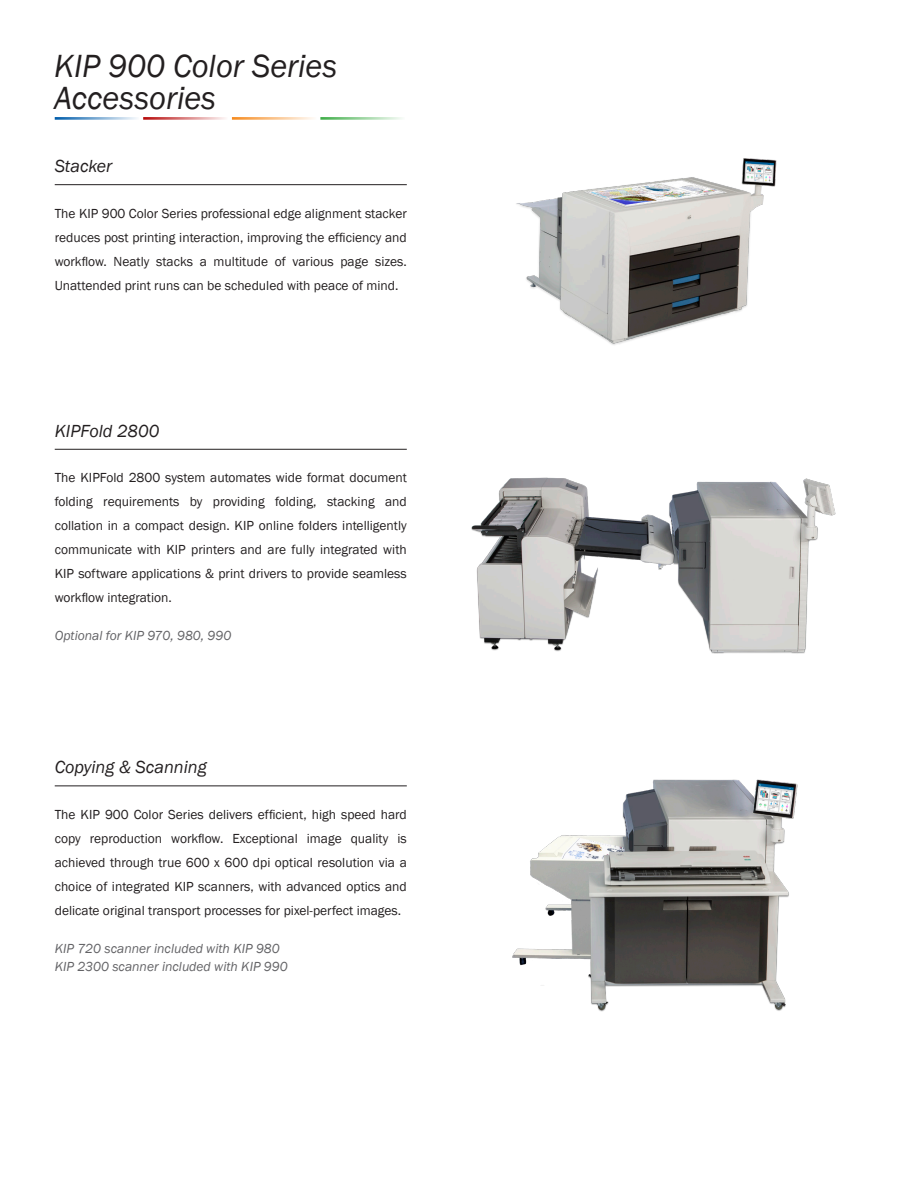
<style>
.page{position:relative;width:918px;height:1188px;background:#fff}
.page>*{position:absolute;margin:0;border:0;box-sizing:border-box;transform-origin:0 0}
.t1{font:italic 33px/31.5px "Franklin Gothic";color:#231f20}
.t2{font:italic 18px "Franklin Gothic";color:#231f20}
.t3{font:13.5px/24px "Franklin Gothic";color:#231f20;text-align:justify}
.t4{font:italic 13.5px "Franklin Gothic";color:#636366}
</style>
<div class="page">
<hr style="left:55px;top:184px;width:352px;height:1px;background:#231f20">
<hr style="left:55px;top:449px;width:352px;height:1px;background:#231f20">
<hr style="left:55px;top:786px;width:352px;height:1px;background:#231f20">
<hr style="left:55px;top:117px;width:84px;height:3px;background:#015dab">
<hr style="left:143px;top:117px;width:85px;height:3px;background:#b70b0b">
<hr style="left:232px;top:117px;width:85px;height:3px;background:#f68b1f">
<hr style="left:320px;top:117px;width:85px;height:3px;background:#40ae49">
<img style="left:516px;top:158px;width:261px;height:187px">
<img style="left:471px;top:477px;width:365px;height:177px">
<img style="left:512px;top:779px;width:286px;height:232px">
<p class="t1" style="left:54px;top:51px;width:285px">KIP 900 Color Series<br>Accessories</p>
<p class="t2" style="left:55px;top:155px;width:59px">Stacker</p>
<p class="t3" style="left:55px;top:202px;width:354px">The KIP 900 Color Series professional edge alignment stacker reduces post printing interaction, improving the efficiency and workflow. Neatly stacks a multitude of various page sizes.<br>Unattended print runs can be scheduled with peace of mind.</p>
<p class="t2" style="left:55px;top:420px;width:106px">KIPFold 2800</p>
<p class="t3" style="left:55px;top:466px;width:354px">The KIPFold 2800 system automates wide format document folding requirements by providing folding, stacking and collation in a compact design. KIP online folders intelligently communicate with KIP printers and are fully integrated with KIP software applications &amp; print drivers to provide seamless workflow integration.</p>
<p class="t4" style="left:55px;top:627px;width:178px">Optional for KIP 970, 980, 990</p>
<p class="t2" style="left:55px;top:756px;width:154px">Copying &amp; Scanning</p>
<p class="t3" style="left:55px;top:803px;width:354px">The KIP 900 Color Series delivers efficient, high speed hard copy reproduction workflow. Exceptional image quality is achieved through true 600 x 600 dpi optical resolution via a choice of integrated KIP scanners, with advanced optics and delicate original transport processes for pixel-perfect images.</p>
<p class="t4" style="left:55px;top:940px;width:227px">KIP 720 scanner included with KIP 980</p>
<p class="t4" style="left:55px;top:958px;width:234px">KIP 2300 scanner included with KIP 990</p>
</div>
